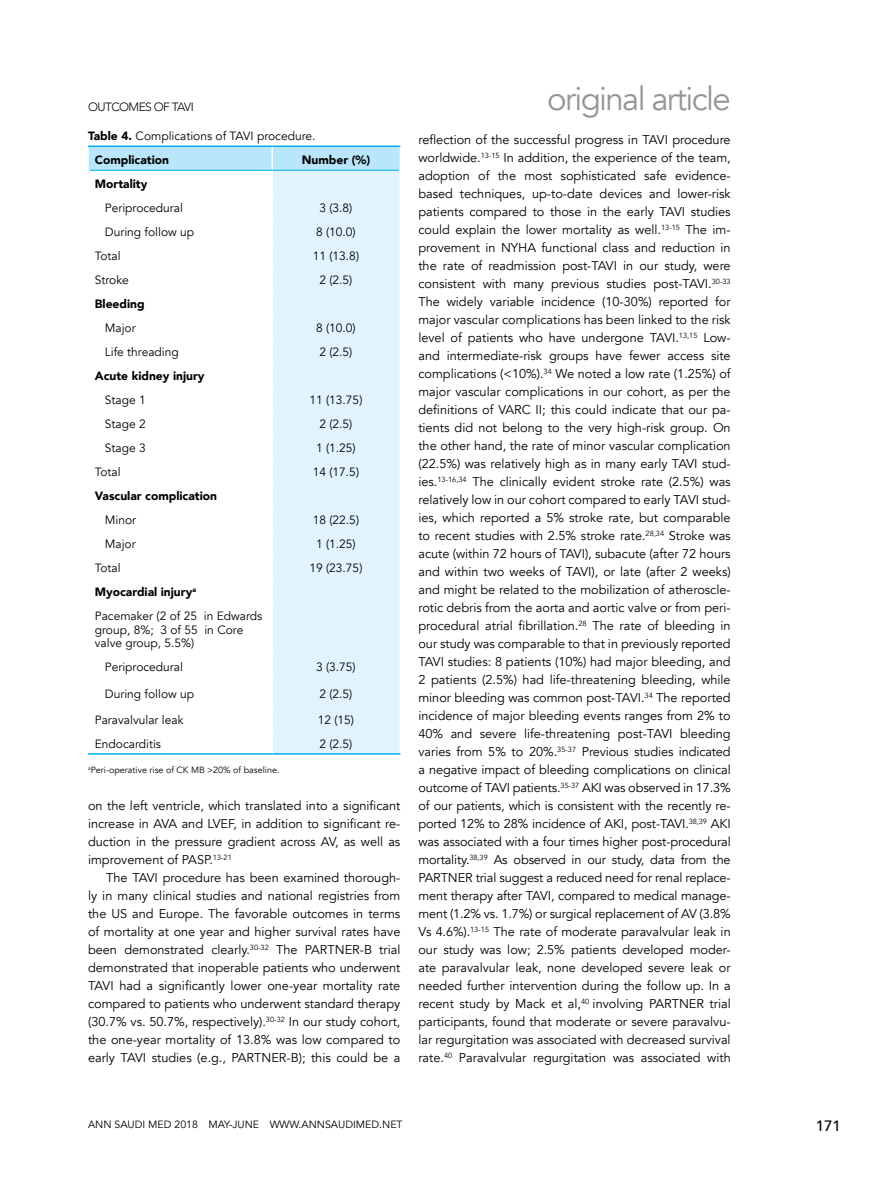
<style>
.page{position:relative;width:893px;height:1191px;background:#fff}
.page>*{position:absolute;margin:0;border:0;box-sizing:border-box;transform-origin:0 0}
.t1{font:33px "Avenir";letter-spacing:-.05em;color:#939598}
.t2{font:500 15px "Avenir";color:#000}
.t3{font:12.75px/18px "Avenir";color:#000;text-align:justify}
.t4{font:12px/24.8px "Avenir";color:#000}
.t5{font:900 12px "Avenir";color:#000}
.t6{font:300 12px "Avenir";letter-spacing:-.05em;color:#000}
.t7{font:10.5px "Avenir";color:#000}
.t8{font:9px "Avenir";color:#000}
.s1{font-weight:900}
</style>
<div class="page">
<div style="left:272px;top:601px;width:128px;height:152px;background:#e1f4fd"></div>
<hr style="left:272px;top:603px;width:1px;height:49px;background:#fff">
<svg style="left:272px;top:654px;width:1px;height:99px"></svg>
<hr style="left:88px;top:753px;width:184px;height:1px;background:#00aeef">
<hr style="left:272px;top:753px;width:128px;height:1px;background:#00aeef">
<hr style="left:88px;top:145px;width:184px;height:2px;background:#00aeef">
<hr style="left:272px;top:145px;width:128px;height:2px;background:#00aeef">
<svg style="left:89px;top:146px;width:311px;height:455px"></svg>
<hr style="left:90px;top:170px;width:182px;height:1px;background:#00aeef">
<hr style="left:272px;top:170px;width:127px;height:1px;background:#00aeef">
<p class="t6" style="left:88px;top:100px;width:107px">OUTCOMES OF TAVI</p>
<p class="t4" style="left:95px;top:123px;width:222px;text-indent:-7px"><span class="s1">Table 4.</span> Complications of TAVI procedure.<br><span class="s1">Complication</span></p>
<p class="t5" style="left:302px;top:150px;width:70px">Number (%)</p>
<p class="t5" style="left:95px;top:174px;width:54px">Mortality</p>
<p class="t4" style="left:105px;top:196px;width:80px">Periprocedural</p>
<p class="t4" style="left:319px;top:196px;width:34px">3 (3.8)</p>
<p class="t4" style="left:105px;top:220px;width:91px">During follow up</p>
<p class="t4" style="left:316px;top:220px;width:41px">8 (10.0)</p>
<p class="t4" style="left:95px;top:244px;width:27px">Total</p>
<p class="t4" style="left:313px;top:244px;width:48px">11 (13.8)</p>
<p class="t4" style="left:95px;top:268px;width:35px">Stroke</p>
<p class="t4" style="left:319px;top:268px;width:34px">2 (2.5)</p>
<p class="t5" style="left:95px;top:294px;width:51px">Bleeding</p>
<p class="t4" style="left:105px;top:316px;width:32px">Major</p>
<p class="t4" style="left:316px;top:316px;width:41px">8 (10.0)</p>
<p class="t4" style="left:105px;top:340px;width:75px">Life threading</p>
<p class="t4" style="left:319px;top:340px;width:34px">2 (2.5)</p>
<p class="t5" style="left:95px;top:366px;width:111px">Acute kidney injury</p>
<p class="t4" style="left:105px;top:388px;width:42px">Stage 1</p>
<p class="t4" style="left:309px;top:388px;width:54px">11 (13.75)</p>
<p class="t4" style="left:105px;top:412px;width:42px">Stage 2</p>
<p class="t4" style="left:319px;top:412px;width:34px">2 (2.5)</p>
<p class="t4" style="left:105px;top:436px;width:42px">Stage 3</p>
<p class="t4" style="left:316px;top:436px;width:41px">1 (1.25)</p>
<p class="t4" style="left:95px;top:460px;width:27px">Total</p>
<p class="t4" style="left:313px;top:460px;width:48px">14 (17.5)</p>
<p class="t5" style="left:95px;top:486px;width:124px">Vascular complication</p>
<p class="t4" style="left:105px;top:508px;width:33px">Minor</p>
<p class="t4" style="left:313px;top:508px;width:48px">18 (22.5)</p>
<p class="t4" style="left:105px;top:532px;width:32px">Major</p>
<p class="t4" style="left:316px;top:532px;width:41px">1 (1.25)</p>
<p class="t4" style="left:95px;top:556px;width:27px">Total</p>
<p class="t4" style="left:309px;top:556px;width:54px">19 (23.75)</p>
<p class="t4" style="left:95px;top:580px;width:169px;line-height:24px"><span class="s1">Myocardial injury</span><sup>a<br></sup>Pacemaker (2 of 25 in Edwards</p>
<p class="t4" style="left:95px;top:623px;width:150px;line-height:13.5px">group, 8%; 3 of 55 in Core valve group, 5.5%)</p>
<p class="t4" style="left:105px;top:655px;width:80px">Periprocedural</p>
<p class="t4" style="left:316px;top:655px;width:41px">3 (3.75)</p>
<p class="t4" style="left:105px;top:681px;width:91px">During follow up</p>
<p class="t4" style="left:319px;top:681px;width:34px">2 (2.5)</p>
<p class="t4" style="left:95px;top:707px;width:90px">Paravalvular leak</p>
<p class="t4" style="left:318px;top:707px;width:38px">12 (15)</p>
<p class="t4" style="left:95px;top:731px;width:68px">Endocarditis</p>
<p class="t4" style="left:319px;top:731px;width:34px">2 (2.5)</p>
<p class="t8" style="left:88px;top:764px;width:193px"><sup>a</sup>Peri-operative rise of CK MB &gt;20% of baseline.</p>
<p class="t3" style="left:88px;top:797px;width:314px">on the left ventricle, which translated into a significant increase in AVA and LVEF, in addition to significant re&shy;duction in the pressure gradient across AV, as well as improvement of PASP.<sup>13-21</sup></p>
<p class="t3" style="left:88px;top:869px;width:314px;text-indent:18px">The TAVI procedure has been examined thorough&shy;ly in many clinical studies and national registries from the US and Europe. The favorable outcomes in terms of mortality at one year and higher survival rates have been demonstrated clearly.<sup>30-32</sup> The PARTNER-B trial demonstrated that inoperable patients who underwent TAVI had a significantly lower one-year mortality rate compared to patients who underwent standard therapy (30.7% vs. 50.7%, respectively).<sup>30-32</sup> In our study cohort, the one-year mortality of 13.8% was low compared to early TAVI studies (e.g., PARTNER-B); this could be a</p>
<h1 class="t1" style="left:547px;top:78px;width:185px">original article</h1>
<p class="t3" style="left:418px;top:131px;width:314px">reflection of the successful progress in TAVI procedure worldwide.<sup>13-15</sup> In addition, the experience of the team, adoption of the most sophisticated safe evidence&shy;based techniques, up-to-date devices and lower-risk patients compared to those in the early TAVI studies could explain the lower mortality as well.<sup>13-15</sup> The im&shy;provement in NYHA functional class and reduction in the rate of readmission post-TAVI in our study, were consistent with many previous studies post-TAVI.<sup>30-33<br></sup>The widely variable incidence (10-30%) reported for major vascular complications has been linked to the risk level of patients who have undergone TAVI.<sup>13,15</sup> Low&shy;and intermediate-risk groups have fewer access site complications (&lt;10%).<sup>34</sup> We noted a low rate (1.25%) of major vascular complications in our cohort, as per the definitions of VARC II; this could indicate that our pa&shy;tients did not belong to the very high-risk group. On the other hand, the rate of minor vascular complication (22.5%) was relatively high as in many early TAVI stud&shy;ies.<sup>13-16,34</sup> The clinically evident stroke rate (2.5%) was relatively low in our cohort compared to early TAVI stud&shy;ies, which reported a 5% stroke rate, but comparable to recent studies with 2.5% stroke rate.<sup>28,34</sup> Stroke was acute (within 72 hours of TAVI), subacute (after 72 hours and within two weeks of TAVI), or late (after 2 weeks) and might be related to the mobilization of atheroscle&shy;rotic debris from the aorta and aortic valve or from peri&shy;procedural atrial fibrillation.<sup>28</sup> The rate of bleeding in our study was comparable to that in previously reported TAVI studies: 8 patients (10%) had major bleeding, and 2 patients (2.5%) had life-threatening bleeding, while minor bleeding was common post-TAVI.<sup>34</sup> The reported incidence of major bleeding events ranges from 2% to 40% and severe life-threatening post-TAVI bleeding varies from 5% to 20%.<sup>35-37</sup> Previous studies indicated a negative impact of bleeding complications on clinical outcome of TAVI patients.<sup>35-37</sup> AKI was observed in 17.3% of our patients, which is consistent with the recently re&shy;ported 12% to 28% incidence of AKI, post-TAVI.<sup>38,39</sup> AKI was associated with a four times higher post-procedural mortality.<sup>38,39</sup> As observed in our study, data from the PARTNER trial suggest a reduced need for renal replace&shy;ment therapy after TAVI, compared to medical manage&shy;ment (1.2% vs. 1.7%) or surgical replacement of AV (3.8% Vs 4.6%).<sup>13-15</sup> The rate of moderate paravalvular leak in our study was low; 2.5% patients developed moder&shy;ate paravalvular leak, none developed severe leak or needed further intervention during the follow up. In a recent study by Mack et al,<sup>40</sup> involving PARTNER trial participants, found that moderate or severe paravalvu&shy;lar regurgitation was associated with decreased survival rate.<sup>40</sup> Paravalvular regurgitation was associated with</p>
<p class="t7" style="left:88px;top:1118px;width:316px">ANN SAUDI MED 2018 MAY-JUNE WWW.ANNSAUDIMED.NET</p>
<p class="t2" style="left:816px;top:1112px;width:27px">171</p>
</div>
